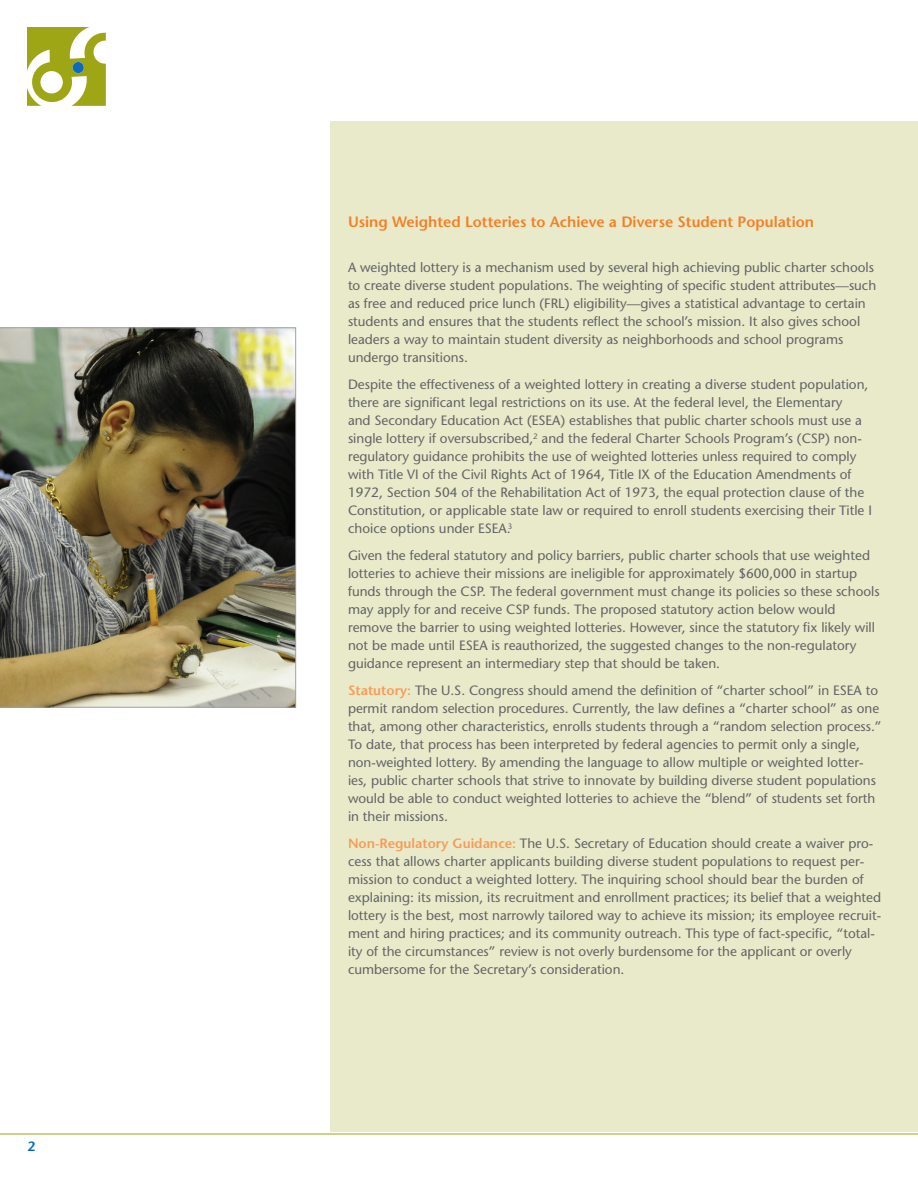
<style>
.page{position:relative;width:918px;height:1188px;background:#fff}
.page>*{position:absolute;margin:0;border:0;box-sizing:border-box;transform-origin:0 0}
.t1{font:600 15px "Stone Sans Std";color:#f48026}
.t2{font:500 13.5px/18px "Stone Sans Std";color:#636366}
.t3{font:600 13.5px "Stone Sans Std";color:#0d6cb6}
.s1{font-weight:600;color:#f89c57}
</style>
<div class="page">
<hr style="left:0;top:1134px;width:918px;height:1px;background:#9ea615">
<svg style="left:27px;top:27px;width:79px;height:79px"></svg>
<div style="left:73px;top:62px;width:11px;height:11px;background:#0d6cb6;border-radius:50%"></div>
<div style="left:330px;top:122px;width:588px;height:1010px;background:#e8eac9"></div>
<img style="left:0;top:328px;width:296px;height:379px">
<p class="t3" style="left:28px;top:1139px;width:9px">2</p>
<p class="t1" style="left:348px;top:213px;width:468px">Using Weighted Lotteries to Achieve a Diverse Student Population</p>
<p class="t2" style="left:348px;top:258px;width:530px">A weighted lottery is a mechanism used by several high achieving public charter schools to create diverse student populations. The weighting of specific student attributes—such as free and reduced price lunch (FRL) eligibility—gives a statistical advantage to certain students and ensures that the students reflect the school’s mission. It also gives school leaders a way to maintain student diversity as neighborhoods and school programs undergo transitions.</p>
<p class="t2" style="left:348px;top:375px;width:523px">Despite the effectiveness of a weighted lottery in creating a diverse student population, there are significant legal restrictions on its use. At the federal level, the Elementary<br>and Secondary Education Act (ESEA) establishes that public charter schools must use a single lottery if oversubscribed,<sup>2</sup> and the federal Charter Schools Program’s (CSP) non&shy;regulatory guidance prohibits the use of weighted lotteries unless required to comply with Title VI of the Civil Rights Act of 1964, Title I X of the Education Amendments of 1972, Section 504 of the Rehabilitation Act of 1973, the equal protection clause of the Constitution, or applicable state law or required to enroll students exercising their Title I choice options under ESEA.<sup>3</sup></p>
<p class="t2" style="left:348px;top:546px;width:533px">Given the federal statutory and policy barriers, public charter schools that use weighted lotteries to achieve their missions are ineligible for approximately $600,000 in startup funds through the CSP. The federal government must change its policies so these schools may apply for and receive CSP funds. The proposed statutory action below would remove the barrier to using weighted lotteries. However, since the statutory fix likely will not be made until ESEA is reauthorized, the suggested changes to the non-regulatory guidance represent an intermediary step that should be taken.</p>
<p class="t2" style="left:348px;top:681px;width:535px"><span class="s1">Statutory:</span> The U.S. Congress should amend the definition of “charter school” in ESEA to permit random selection procedures. Currently, the law defines a “charter school” as one that, among other characteristics, enrolls students through a “random selection process.” To date, that process has been interpreted by federal agencies to permit only a single, non-weighted lottery. By amending the language to allow multiple or weighted lotter&shy;ies, public charter schools that strive to innovate by building diverse student populations would be able to conduct weighted lotteries to achieve the “blend” of students set forth in their missions.</p>
<p class="t2" style="left:348px;top:834px;width:535px"><span class="s1">Non-Regulatory Guidance:</span> The U.S. Secretary of Education should create a waiver pro&shy;cess that allows charter applicants building diverse student populations to request per&shy;mission to conduct a weighted lottery. The inquiring school should bear the burden of explaining: its mission, its recruitment and enrollment practices; its belief that a weighted lottery is the best, most narrowly tailored way to achieve its mission; its employee recruit&shy;ment and hiring practices; and its community outreach. This type of fact-specific, “total&shy;ity of the circumstances” review is not overly burdensome for the applicant or overly cumbersome for the Secretary’s consideration.</p>
</div>
